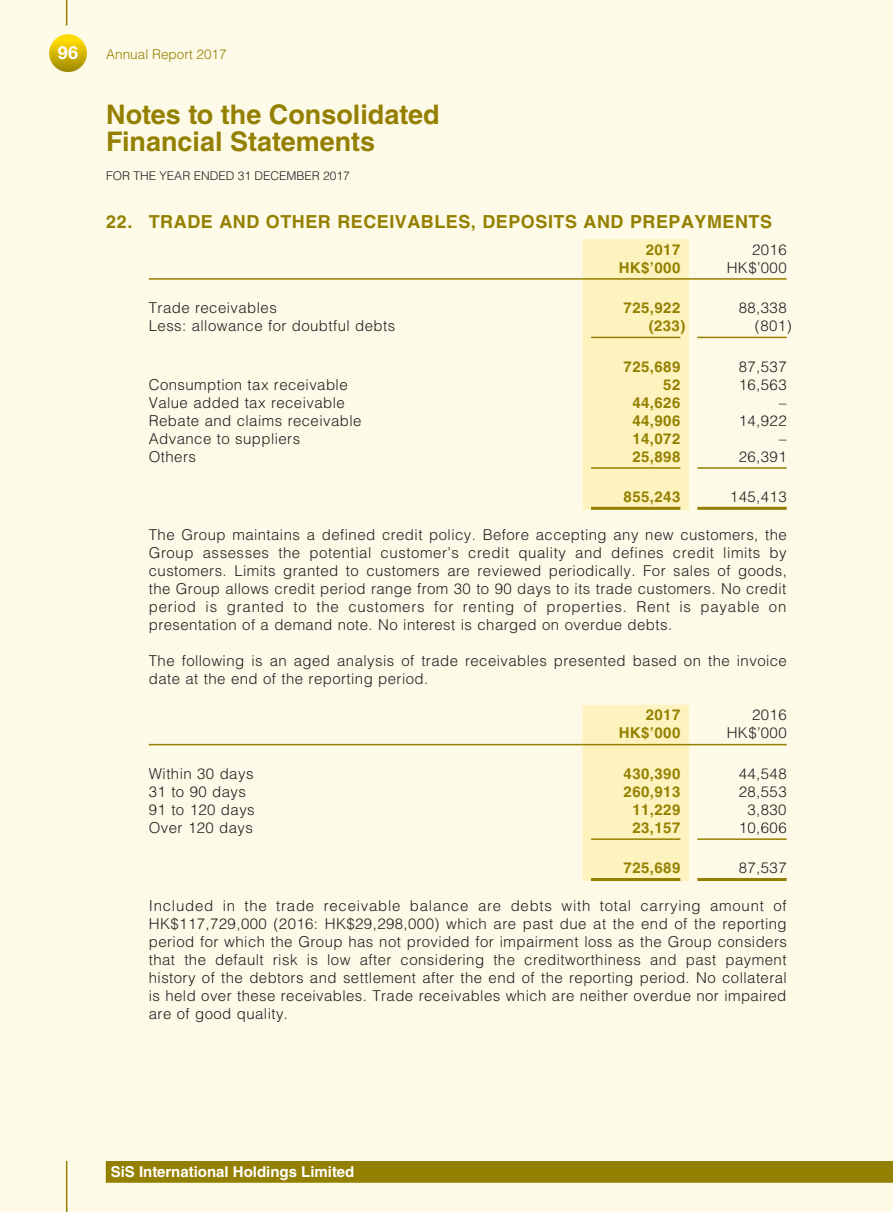
<style>
.page{position:relative;width:893px;height:1212px;background:#fff}
.page>*{position:absolute;margin:0;border:0;box-sizing:border-box;transform-origin:0 0}
.t1{font:700 27px/27px "Helvetica LT Std";color:#948000}
.t2{font:700 18px "Helvetica LT Std";letter-spacing:.03em;color:#948000}
.t3{font:700 18px "Helvetica Neue LT Std";color:#fff}
.t4{font:300 15px/18px "Helvetica LT Std";letter-spacing:.03em;color:#231f20;text-align:justify}
.t5{font:700 15px "Helvetica LT Std";letter-spacing:.03em;color:#948000}
.t6{font:700 15px "Helvetica LT Std";color:#fff}
.t7{font:300 13.5px "Helvetica LT Std";color:#948000}
.t8{font:300 12px "Helvetica LT Std";color:#231f20}
</style>
<div class="page">
<div style="left:0;top:0;width:892px;height:1212px;background:#fefae8"></div>
<hr style="left:66px;top:1161px;width:1px;height:51px;background:#948000">
<div style="left:107px;top:1162px;width:786px;height:20px;background:#948000"></div>
<div style="left:106px;top:1161px;width:787px;height:22px;border:2px solid #948000"></div>
<div style="left:49px;top:34px;width:38px;height:38px;background:linear-gradient(to bottom,#ffe806,#a28c03);border-radius:19px"></div>
<svg style="left:66px;top:0;width:1px;height:26px"></svg>
<div style="left:583px;top:239px;width:106px;height:271px;background:#fef3be"></div>
<hr style="left:149px;top:278px;width:434px;height:2px;background:#948000">
<hr style="left:583px;top:278px;width:106px;height:2px;background:#948000">
<hr style="left:689px;top:278px;width:98px;height:2px;background:#948000">
<hr style="left:591px;top:337px;width:89px;height:1px;background:#948000">
<hr style="left:697px;top:337px;width:90px;height:1px;background:#948000">
<hr style="left:591px;top:467px;width:89px;height:2px;background:#948000">
<hr style="left:697px;top:467px;width:90px;height:2px;background:#948000">
<hr style="left:591px;top:507px;width:89px;height:3px;background:#948000">
<hr style="left:697px;top:507px;width:90px;height:3px;background:#948000">
<div style="left:583px;top:705px;width:106px;height:176px;background:#fef3be"></div>
<hr style="left:149px;top:744px;width:434px;height:1px;background:#948000">
<hr style="left:583px;top:744px;width:106px;height:1px;background:#948000">
<hr style="left:689px;top:744px;width:98px;height:1px;background:#948000">
<hr style="left:591px;top:838px;width:89px;height:2px;background:#948000">
<hr style="left:697px;top:838px;width:90px;height:2px;background:#948000">
<hr style="left:591px;top:878px;width:89px;height:3px;background:#948000">
<hr style="left:697px;top:878px;width:90px;height:3px;background:#948000">
<p class="t3" style="left:58px;top:42px;width:22px">96</p>
<p class="t7" style="left:106px;top:46px;width:122px">Annual Report 2017</p>
<h1 class="t1" style="left:106px;top:101px;width:335px">Notes to the Consolidated<br>Financial Statements</h1>
<p class="t8" style="left:106px;top:168px;width:245px">FOR THE YEAR ENDED 31 DECEMBER 2017</p>
<p class="t2" style="left:106px;top:210px;width:667px">22. TRADE AND OTHER RECEIVABLES, DEPOSITS AND PREPAYMENTS</p>
<p class="t5" style="left:646px;top:240px;width:36px">2017</p>
<p class="t4" style="left:752px;top:240px;width:36px">2016</p>
<p class="t5" style="left:619px;top:258px;width:63px">HK$’000</p>
<p class="t4" style="left:727px;top:258px;width:62px">HK$’000</p>
<p class="t4" style="left:149px;top:299px;width:130px">Trade receivables</p>
<p class="t5" style="left:624px;top:299px;width:58px">725,922</p>
<p class="t4" style="left:739px;top:299px;width:49px">88,338</p>
<p class="t4" style="left:149px;top:317px;width:248px">Less: allowance for doubtful debts</p>
<p class="t5" style="left:649px;top:317px;width:38px">(233)</p>
<p class="t4" style="left:755px;top:317px;width:38px">(801)</p>
<p class="t5" style="left:624px;top:357px;width:58px">725,689</p>
<p class="t4" style="left:739px;top:357px;width:49px">87,537</p>
<p class="t4" style="left:149px;top:375px;width:200px">Consumption tax receivable</p>
<p class="t5" style="left:663px;top:375px;width:19px">52</p>
<p class="t4" style="left:739px;top:375px;width:49px">16,563</p>
<p class="t4" style="left:149px;top:393px;width:197px">Value added tax receivable</p>
<p class="t5" style="left:632px;top:393px;width:49px">44,626</p>
<p class="t4" style="left:779px;top:393px;width:9px">–</p>
<p class="t4" style="left:149px;top:411px;width:214px">Rebate and claims receivable</p>
<p class="t5" style="left:632px;top:411px;width:49px">44,906</p>
<p class="t4" style="left:739px;top:411px;width:49px">14,922</p>
<p class="t4" style="left:149px;top:429px;width:153px">Advance to suppliers</p>
<p class="t5" style="left:632px;top:429px;width:49px">14,072</p>
<p class="t4" style="left:779px;top:429px;width:9px">–</p>
<p class="t4" style="left:149px;top:447px;width:49px">Others</p>
<p class="t5" style="left:632px;top:447px;width:49px">25,898</p>
<p class="t4" style="left:739px;top:447px;width:49px">26,391</p>
<p class="t5" style="left:624px;top:488px;width:58px">855,243</p>
<p class="t4" style="left:730px;top:488px;width:58px">145,413</p>
<p class="t4" style="left:149px;top:526px;width:640px">The Group maintains a defined credit policy. Before accepting any new customers, the Group assesses the potential customer’s credit quality and defines credit limits by customers. Limits granted to customers are reviewed periodically. For sales of goods, the Group allows credit period range from 30 to 90 days to its trade customers. No credit period is granted to the customers for renting of properties. Rent is payable on presentation of a demand note. No interest is charged on overdue debts.</p>
<p class="t4" style="left:149px;top:652px;width:640px">The following is an aged analysis of trade receivables presented based on the invoice date at the end of the reporting period.</p>
<p class="t5" style="left:646px;top:706px;width:36px">2017</p>
<p class="t4" style="left:752px;top:706px;width:36px">2016</p>
<p class="t5" style="left:619px;top:724px;width:63px">HK$’000</p>
<p class="t4" style="left:727px;top:724px;width:62px">HK$’000</p>
<p class="t4" style="left:149px;top:764px;width:106px">Within 30 days</p>
<p class="t5" style="left:624px;top:764px;width:58px">430,390</p>
<p class="t4" style="left:739px;top:764px;width:49px">44,548</p>
<p class="t4" style="left:149px;top:782px;width:99px">31 to 90 days</p>
<p class="t5" style="left:624px;top:782px;width:58px">260,913</p>
<p class="t4" style="left:739px;top:782px;width:49px">28,553</p>
<p class="t4" style="left:149px;top:800px;width:107px">91 to 120 days</p>
<p class="t5" style="left:632px;top:800px;width:49px">11,229</p>
<p class="t4" style="left:747px;top:800px;width:41px">3,830</p>
<p class="t4" style="left:149px;top:818px;width:106px">Over 120 days</p>
<p class="t5" style="left:632px;top:818px;width:49px">23,157</p>
<p class="t4" style="left:739px;top:818px;width:49px">10,606</p>
<p class="t5" style="left:624px;top:859px;width:58px">725,689</p>
<p class="t4" style="left:739px;top:859px;width:49px">87,537</p>
<p class="t4" style="left:149px;top:897px;width:640px">Included in the trade receivable balance are debts with total carrying amount of HK$117,729,000 (2016: HK$29,298,000) which are past due at the end of the reporting period for which the Group has not provided for impairment loss as the Group considers that the default risk is low after considering the creditworthiness and past payment history of the debtors and settlement after the end of the reporting period. No collateral is held over these receivables. Trade receivables which are neither overdue nor impaired are of good quality.</p>
<p class="t6" style="left:111px;top:1163px;width:245px">SiS International Holdings Limited</p>
</div>
